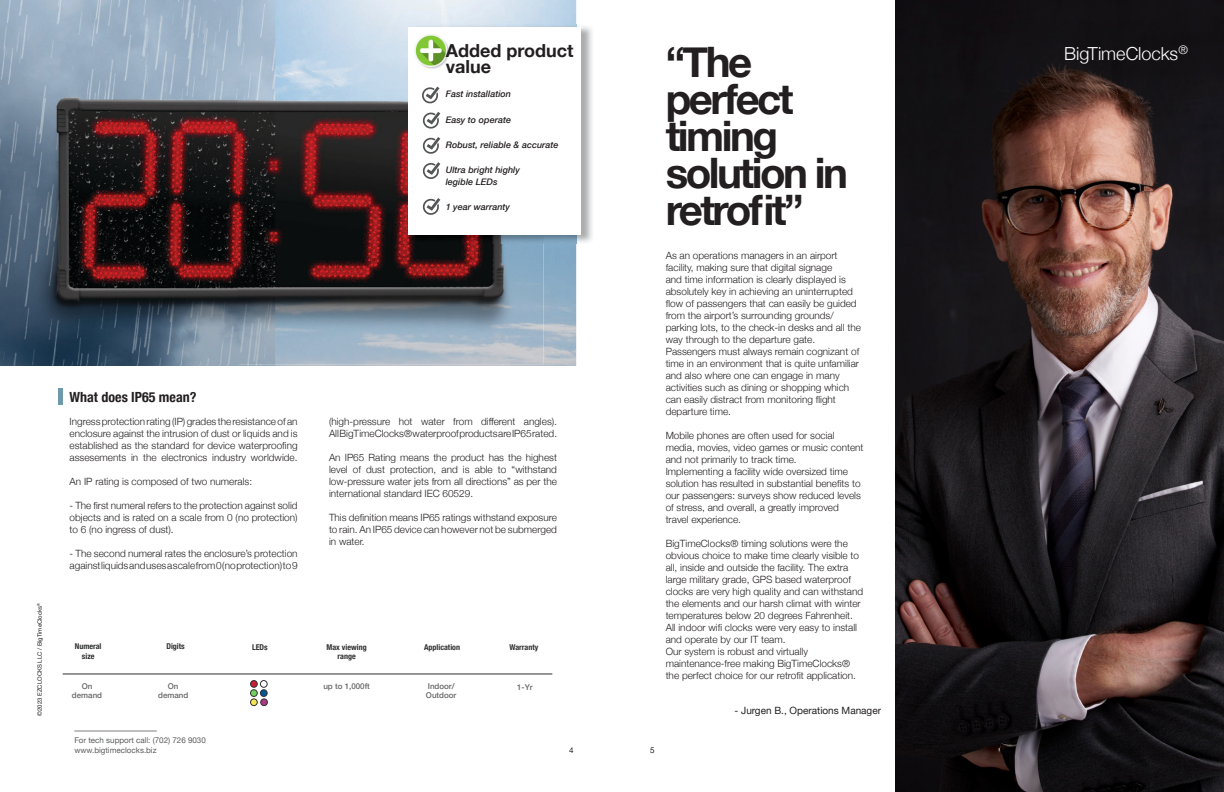
<style>
.page{position:relative;width:1224px;height:792px;background:#fff}
.page>*{position:absolute;margin:0;border:0;box-sizing:border-box;transform-origin:0 0}
.t1{font:700 42px/37px "Helvetica Neue";letter-spacing:-.06em;color:#231f20}
.t2{font:700 18px/16px "Helvetica Neue";color:#231f20}
.t3{font:300 18px "Helvetica Neue";color:#fff}
.t4{font:700 condensed 14px "Helvetica Neue";color:#231f20}
.t5{font:300 10px/12px "Helvetica Neue";color:#231f20}
.t6{font:10px "Helvetica Neue";color:#231f20}
.t7{font:italic 500 9px/12px "Helvetica Neue";color:#231f20}
.t8{font:700 condensed 8px "Helvetica Neue";color:#2f3031}
.t9{font:8px/9.6px "Helvetica Neue";color:#5c5d5d}
.t10{font:500 8px/9.6px "Helvetica Neue";color:#67676a;text-align:center}
.t11{font:8px "Helvetica Neue";color:#231f20}
.t12{font:6px "Helvetica Neue";color:#231f20}
</style>
<div class="page">
<img style="left:0;top:0;width:576px;height:366px">
<img style="left:0;top:0;width:238px;height:364px">
<img style="left:238px;top:0;width:204px;height:232px">
<img style="left:442px;top:0;width:102px;height:25px">
<img style="left:238px;top:232px;width:306px;height:132px">
<div style="left:250px;top:680px;width:8px;height:8px;border:1px solid #2f3031;border-radius:50%"></div>
<div style="left:260px;top:680px;width:7px;height:8px;border:1px solid #2f3031;border-radius:50%"></div>
<svg style="left:251px;top:681px;width:6px;height:14px"></svg>
<div style="left:250px;top:689px;width:8px;height:8px;border:1px solid #2f3031;border-radius:50%"></div>
<div style="left:260px;top:690px;width:7px;height:6px;background:#005594;border-radius:50%"></div>
<div style="left:260px;top:689px;width:7px;height:8px;border:1px solid #2f3031;border-radius:50%"></div>
<div style="left:251px;top:699px;width:6px;height:7px;background:#f5e257;border-radius:50%"></div>
<div style="left:250px;top:699px;width:8px;height:7px;border:1px solid #2f3031;border-radius:50%"></div>
<div style="left:261px;top:699px;width:6px;height:7px;background:#ab3981;border-radius:50%"></div>
<div style="left:260px;top:699px;width:8px;height:7px;border:1px solid #2f3031;border-radius:50%"></div>
<hr style="left:63px;top:673px;width:489px;height:1px;background:#2f3031">
<hr style="left:74px;top:730px;width:83px;height:2px;background:#7d7f7f">
<img style="left:896px;top:0;width:328px;height:792px">
<img style="left:410px;top:25px;width:182px;height:219px">
<div style="left:408px;top:27px;width:173px;height:208px;background:#fff"></div>
<img style="left:414px;top:35px;width:35px;height:34px">
<svg style="left:423px;top:198px;width:17px;height:17px"></svg>
<svg style="left:422px;top:87px;width:18px;height:16px"></svg>
<svg style="left:423px;top:112px;width:17px;height:17px"></svg>
<svg style="left:423px;top:137px;width:17px;height:17px"></svg>
<svg style="left:423px;top:162px;width:17px;height:17px"></svg>
<hr style="left:59px;top:389px;width:4px;height:16px;background:#6e98ac">
<p class="t12" style="left:35px;top:716px;width:114px;rotate:-90deg">©2023 EZCLOCKS LLC / BigTimeClocks<sup>®</sup></p>
<h2 class="t2" style="left:446px;top:43px;width:129px">Added product value</h2>
<p class="t7" style="left:446px;top:88px;width:67px">Fast installation</p>
<p class="t7" style="left:446px;top:113px;width:67px">Easy to operate</p>
<p class="t7" style="left:446px;top:138px;width:114px">Robust, reliable &amp; accurate</p>
<p class="t7" style="left:446px;top:163px;width:76px">Ultra bright highly legible LEDs</p>
<p class="t7" style="left:446px;top:200px;width:66px">1 year warranty</p>
<h3 class="t4" style="left:70px;top:385px;width:128px">What does IP65 mean?</h3>
<p class="t5" style="left:70px;top:415px;width:230px;text-align:justify">Ingress protection rating (IP) grades the resistance of an enclosure against the intrusion of dust or liquids and is established as the standard for device waterproofing assesements in the electronics industry worldwide.</p>
<p class="t5" style="left:70px;top:475px;width:184px">An IP rating is composed of two numerals:</p>
<p class="t5" style="left:70px;top:499px;width:230px;text-align:justify">- The first numeral refers to the protection against solid objects and is rated on a scale from 0 (no protection) to 6 (no ingress of dust).</p>
<p class="t5" style="left:70px;top:547px;width:230px">- The second numeral rates the enclosure’s protection against liquids and uses a scale from 0 (no protection) to 9</p>
<p class="t5" style="left:329px;top:415px;width:230px">(high-pressure hot water from different angles).<br>All BigTimeClocks® waterproof products are IP65 rated.</p>
<p class="t5" style="left:329px;top:451px;width:230px;text-align:justify">An IP65 Rating means the product has the highest level of dust protection, and is able to “withstand low-pressure water jets from all directions” as per the international standard IEC 60529.</p>
<p class="t5" style="left:329px;top:511px;width:230px;text-align:justify">This definition means IP65 ratings withstand exposure to rain. An IP65 device can however not be submerged in water.</p>
<p class="t8" style="left:75px;top:640px;width:28px">Numeral</p>
<p class="t8" style="left:166px;top:640px;width:20px">Digits</p>
<p class="t8" style="left:82px;top:649px;width:14px">size</p>
<p class="t8" style="left:327px;top:640px;width:42px">Max viewing</p>
<p class="t8" style="left:424px;top:640px;width:38px">Application</p>
<p class="t8" style="left:337px;top:650px;width:20px">range</p>
<p class="t8" style="left:252px;top:640px;width:17px">LEDs</p>
<p class="t8" style="left:509px;top:640px;width:30px">Warranty</p>
<p class="t10" style="left:82px;top:680px;width:12px">On</p>
<p class="t10" style="left:323px;top:680px;width:48px">up to 1,000ft</p>
<p class="t10" style="left:72px;top:690px;width:32px">demand</p>
<p class="t10" style="left:158px;top:680px;width:32px">On demand</p>
<p class="t9" style="left:74px;top:736px;width:133px">For tech support call: (702) 726 9030 www.bigtimeclocks.biz</p>
<p class="t10" style="left:428px;top:681px;width:28px">Indoor/</p>
<p class="t10" style="left:517px;top:682px;width:17px">1-Yr</p>
<p class="t10" style="left:426px;top:690px;width:32px">Outdoor</p>
<p class="t11" style="left:569px;top:744px;width:6px">4</p>
<p class="t11" style="left:650px;top:744px;width:6px">5</p>
<h1 class="t1" style="left:666px;top:45px;width:184px">“The perfect timing solution in retrofit”</h1>
<p class="t5" style="left:666px;top:249px;width:197px">As an operations managers in an airport facility, making sure that digital signage<br>and time information is clearly displayed is absolutely key in achieving an uninterrupted flow of passengers that can easily be guided from the airport’s surrounding grounds/ parking lots, to the check-in desks and all the way through to the departure gate.<br>Passengers must always remain cognizant of time in an environment that is quite unfamiliar and also where one can engage in many activities such as dining or shopping which can easily distract from monitoring flight departure time.</p>
<p class="t5" style="left:666px;top:429px;width:199px">Mobile phones are often used for social media, movies, video games or music content and not primarily to track time.<br>Implementing a facility wide oversized time solution has resulted in substantial benefits to our passengers: surveys show reduced levels of stress, and overall, a greatly improved travel experience.</p>
<p class="t5" style="left:666px;top:537px;width:199px">BigTimeClocks® timing solutions were the obvious choice to make time clearly visible to all, inside and outside the facility. The extra large military grade, GPS based waterproof clocks are very high quality and can withstand the elements and our harsh climat with winter temperatures below 20 degrees Fahrenheit.<br>All indoor wifi clocks were very easy to install and operate by our IT team.<br>Our system is robust and virtually maintenance-free making BigTimeClocks® the perfect choice for our retrofit application.</p>
<p class="t6" style="left:734px;top:703px;width:148px">- Jurgen B., Operations Manager</p>
<h2 class="t3" style="left:1064px;top:39px;width:125px">BigTimeClocks<sup>®</sup></h2>
</div>
